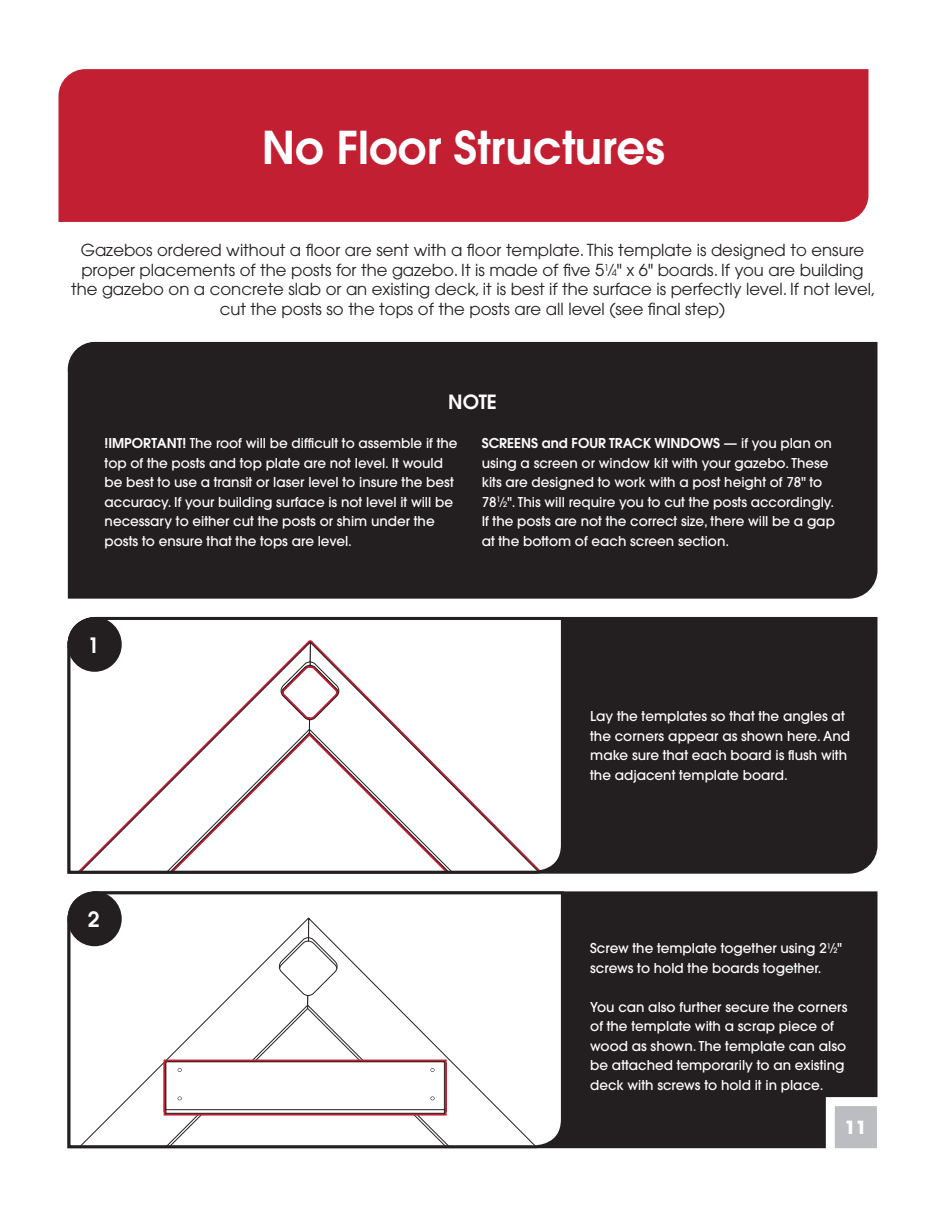
<style>
.page{position:relative;width:945px;height:1215px;background:#fff}
.page>*{position:absolute;margin:0;border:0;box-sizing:border-box;transform-origin:0 0}
.t1{font:600 45px "Avant Garde";color:#fff}
.t2{font:600 21px "Avant Garde";color:#fff}
.t3{font:600 19.5px "Avant Garde";color:#fff}
.t4{font:700 18px "Avant Garde";color:#fff}
.t5{font:16.5px/19.5px "Avant Garde";color:#231f20;text-align:center}
.t6{font:500 13.5px/19.5px "Avant Garde";color:#fff}
.s1{font-size:9.15px}
.s2{font-weight:600}
.s3{font-size:7.35px}
</style>
<div class="page">
<div style="left:565px;top:891px;width:313px;height:258px;background:#231f20"></div>
<svg style="left:67px;top:891px;width:498px;height:258px"></svg>
<div style="left:68px;top:891px;width:54px;height:55px;background:#231f20;border-radius:50%"></div>
<div style="left:565px;top:617px;width:313px;height:257px;background:#231f20"></div>
<svg style="left:67px;top:616px;width:498px;height:258px"></svg>
<div style="left:68px;top:617px;width:54px;height:55px;background:#231f20;border-radius:50%"></div>
<div style="left:58px;top:69px;width:810px;height:153px;background:#c31f32"></div>
<div style="left:67px;top:341px;width:811px;height:258px;background:#231f20"></div>
<div style="left:68px;top:342px;width:54px;height:55px;background:#231f20;border-radius:50%"></div>
<svg style="left:821px;top:1093px;width:57px;height:56px"></svg>
<h1 class="t1" style="left:262px;top:118px;width:405px">No Floor Structures</h1>
<p class="t5" style="left:71px;top:241px;width:806px">Gazebos ordered without a floor are sent with a floor template. This template is designed to ensure proper placements of the posts for the gazebo. It is made of five 5<sup>1</sup>⁄<span class="s1">4</span>" x 6" boards. If you are building the gazebo on a concrete slab or an existing deck, it is best if the surface is perfectly level. If not level, cut the posts so the tops of the posts are all level (see final step)</p>
<h3 class="t3" style="left:448px;top:389px;width:50px">NOTE</h3>
<p class="t6" style="left:105px;top:433px;width:354px"><span class="s2">!IMPORTANT!</span> The roof will be difficult to assemble if the top of the posts and top plate are not level. It would be best to use a transit or laser level to insure the best accuracy. If your building surface is not level it will be necessary to either cut the posts or shim under the posts to ensure that the tops are level.</p>
<p class="t6" style="left:482px;top:433px;width:355px"><span class="s2">SCREENS and FOUR TRACK WINDOWS</span> — if you plan on using a screen or window kit with your gazebo. These kits are designed to work with a post height of 78" to 78<sup>1</sup>⁄<span class="s3">2</span>". This will require you to cut the posts accordingly.<br>If the posts are not the correct size, there will be a gap at the bottom of each screen section.</p>
<h2 class="t2" style="left:88px;top:631px;width:13px">1</h2>
<p class="t6" style="left:590px;top:707px;width:261px">Lay the templates so that the angles at the corners appear as shown here. And make sure that each board is flush with the adjacent template board.</p>
<h2 class="t2" style="left:88px;top:906px;width:13px">2</h2>
<p class="t6" style="left:590px;top:939px;width:253px">Screw the template together using 2<sup>1</sup>⁄<span class="s3">2</span>" screws to hold the boards together.</p>
<p class="t6" style="left:590px;top:997px;width:259px">You can also further secure the corners of the template with a scrap piece of wood as shown. The template can also be attached temporarily to an existing deck with screws to hold it in place.</p>
<h3 class="t4" style="left:845px;top:1116px;width:24px">11</h3>
</div>
